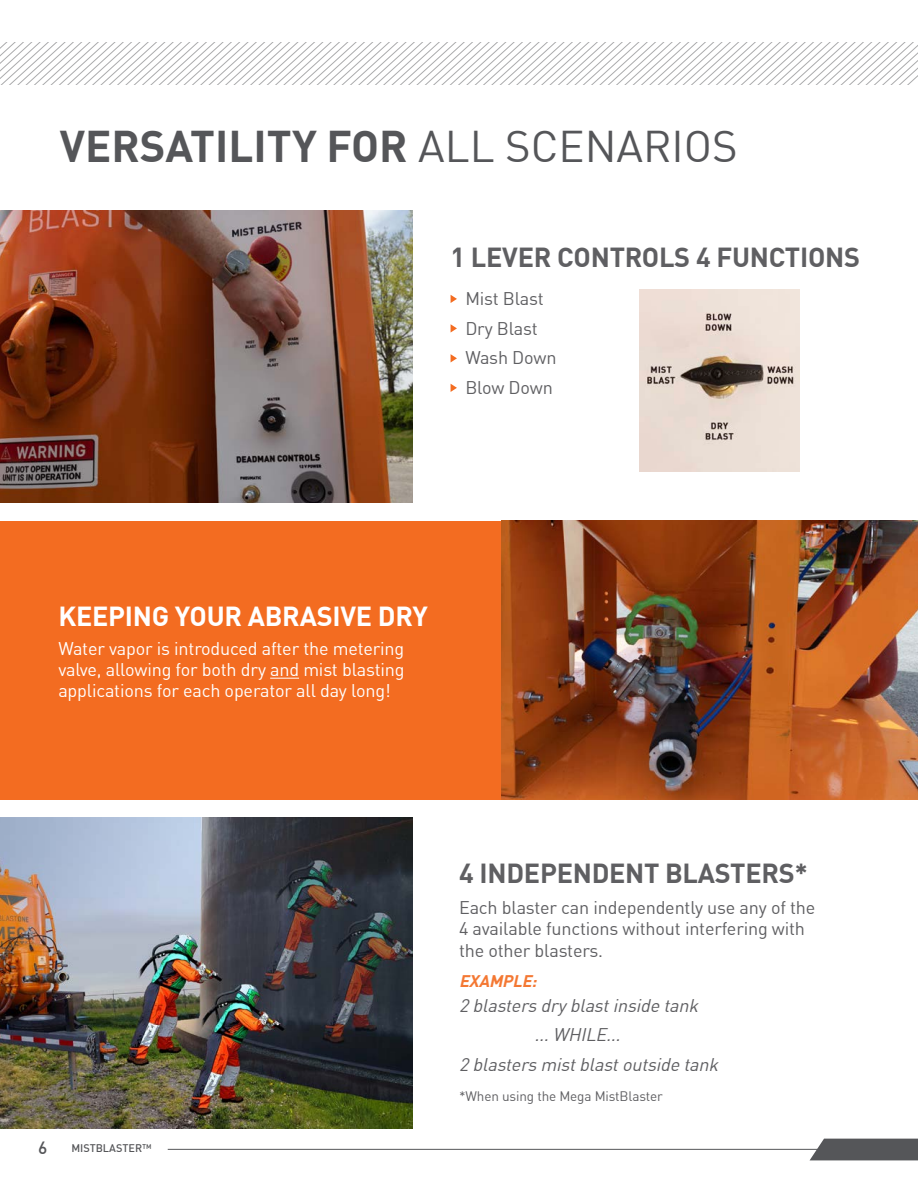
<style>
.page{position:relative;width:918px;height:1188px;background:#fff}
.page>*{position:absolute;margin:0;border:0;box-sizing:border-box;transform-origin:0 0}
.t1{font:700 43.5px "DIN Offc";color:#555659}
.Paragraph{font:700 27px "DIN Offc";letter-spacing:-.01em;color:#5f5f62}
.Paragraph-2{font:700 27px "DIN Offc";letter-spacing:-.01em;color:#fff}
.Paragraph-3{font:18px/21.8px "DIN Offc";letter-spacing:-.01em;color:#5f5f62}
.Paragraph-4{font:18px/21px "DIN Offc";letter-spacing:-.01em;color:#fff;text-align:justify}
.Paragraph-5{font:italic 18px "DIN Offc";color:#5f5f62}
.t2{font:500 17.4px "DIN Offc";color:#555659}
.Paragraph-6{font:italic 700 16.5px "DIN Offc";color:#f47833}
.Paragraph-7{font:13.5px "DIN Offc";letter-spacing:-.01em;color:#5f5f62}
.t3{font:500 10.8px "DIN Offc";color:#555659}
.s1{font-weight:400}
</style>
<div class="page">
<div style="left:0;top:521px;width:918px;height:278px;background:#f36c21"></div>
<svg style="left:270px;top:678px;width:29px;height:1px"></svg>
<img style="left:0;top:211px;width:413px;height:292px">
<img style="left:502px;top:521px;width:416px;height:278px">
<img style="left:0;top:817px;width:413px;height:311px">
<img style="left:640px;top:290px;width:159px;height:181px">
<svg style="left:451px;top:295px;width:6px;height:8px"></svg>
<svg style="left:451px;top:324px;width:6px;height:9px"></svg>
<svg style="left:451px;top:354px;width:6px;height:8px"></svg>
<svg style="left:451px;top:384px;width:6px;height:8px"></svg>
<hr style="left:168px;top:1149px;width:750px;height:1px;background:#555659">
<div style="left:810px;top:1139px;width:108px;height:21px;background:#555659"></div>
<svg style="left:0;top:42px;width:918px;height:42px"></svg>
<p class="t1" style="left:60px;top:118px;width:679px">VERSATILITY FOR <span class="s1">ALL SCENARIOS</span></p>
<p class="Paragraph" style="left:451px;top:240px;width:411px">1 LEVER CONTROLS 4 FUNCTIONS</p>
<p class="Paragraph-3" style="left:465px;top:288px;width:80px">Mist Blast</p>
<p class="Paragraph-3" style="left:465px;top:317px;width:74px">Dry Blast</p>
<p class="Paragraph-3" style="left:465px;top:347px;width:93px">Wash Down</p>
<p class="Paragraph-3" style="left:465px;top:376px;width:89px">Blow Down</p>
<p class="Paragraph-2" style="left:58px;top:598px;width:371px">KEEPING YOUR ABRASIVE DRY</p>
<p class="Paragraph-4" style="left:58px;top:638px;width:348px">Water vapor is introduced after the metering valve, allowing for both dry and mist blasting applications for each operator all day long!</p>
<p class="t2" style="left:38px;top:1137px;width:11px">6</p>
<p class="t3" style="left:71px;top:1141px;width:82px">MISTBLASTER™</p>
<p class="Paragraph" style="left:459px;top:856px;width:351px">4 INDEPENDENT BLASTERS*</p>
<p class="Paragraph-3" style="left:459px;top:896px;width:358px">Each blaster can independently use any of the<br>4 available functions without interfering with the other blasters.</p>
<p class="Paragraph-6" style="left:459px;top:970px;width:84px">EXAMPLE:</p>
<p class="Paragraph-5" style="left:459px;top:994px;width:245px">2blastersdryblastinside tank</p>
<p class="Paragraph-5" style="left:535px;top:1024px;width:92px">...WHILE...</p>
<p class="Paragraph-5" style="left:459px;top:1053px;width:265px">2blastersmistblastoutside tank</p>
<p class="Paragraph-7" style="left:459px;top:1088px;width:205px">*When using the Mega MistBlaster</p>
</div>
